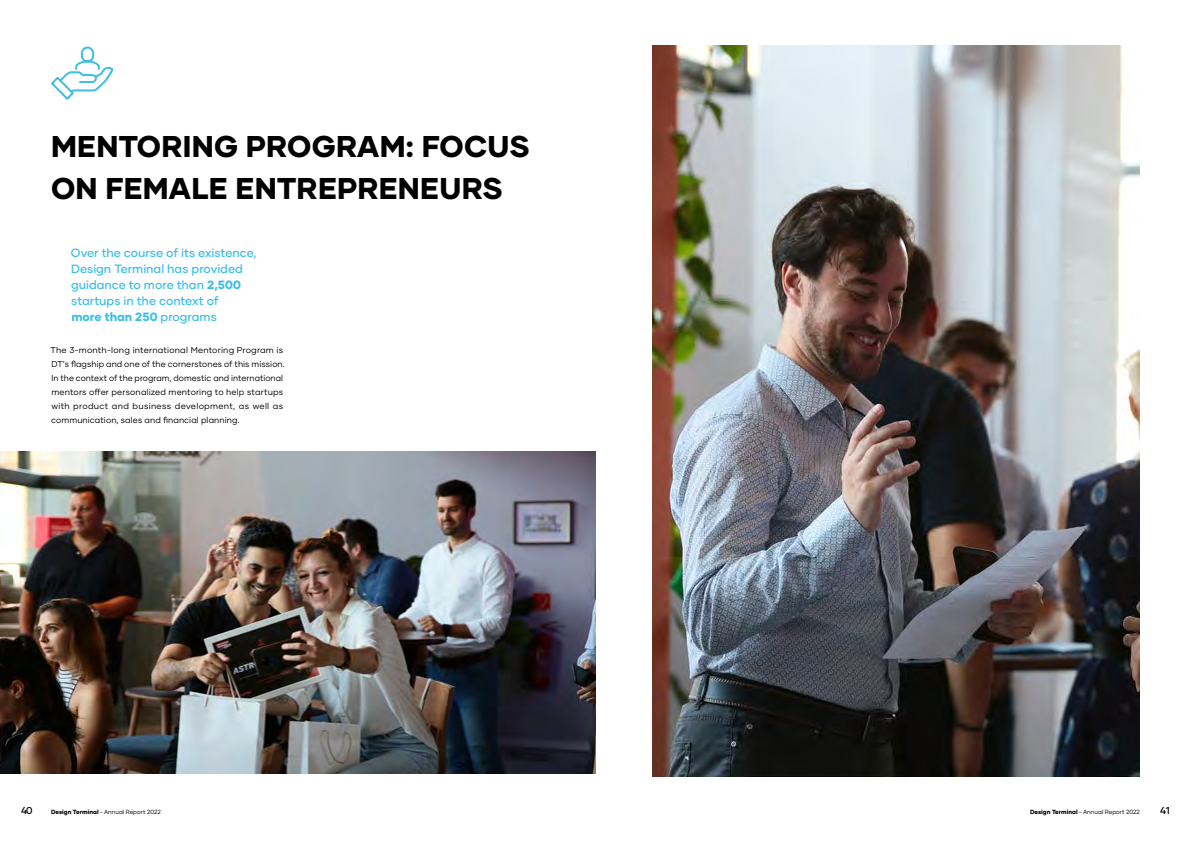
<style>
.page{position:relative;width:1191px;height:842px;background:#fff}
.page>*{position:absolute;margin:0;border:0;box-sizing:border-box;transform-origin:0 0}
.t1{font:800 30px/42px "Gilmer";letter-spacing:.01em;color:#000}
.t2{font:500 12px/16px "Gilmer";letter-spacing:-.005em;color:#3ebee5}
.t3{font:500 10px "Gilmer";color:#000}
.t4{font:8.5px/14px "Gilmer";letter-spacing:.015em;color:#000}
.t5{font:6px "Gilmer";color:#000}
.s1{font-weight:800}
</style>
<div class="page">
<img style="left:0;top:451px;width:595px;height:322px">
<img style="left:652px;top:45px;width:488px;height:732px">
<svg style="left:51px;top:46px;width:63px;height:54px"></svg>
<h1 class="t1" style="left:51px;top:126px;width:480px">MENTORING PROGRAM: FOCUS<br>ON FEMALE ENTREPRENEURS</h1>
<h2 class="t2" style="left:71px;top:245px;width:187px">Over the course of its existence,<br>Design Terminal has provided guidance to more than <span class="s1">2,500 </span>startups in the context of<br><span class="s1">more than 250</span> programs</h2>
<p class="t4" style="left:50px;top:343px;width:236px">The 3-month-long international Mentoring Program is DT’s flagship and one of the cornerstones of this mission.<br>In the context of the program, domestic and international mentors offer personalized mentoring to help startups with product and business development, as well as communication, sales and financial planning.</p>
<p class="t3" style="left:21px;top:804px;width:13px">40</p>
<p class="t5" style="left:51px;top:808px;width:111px"><span class="s1">Design Terminal</span>–Annual Report 2022</p>
<p class="t5" style="left:1030px;top:808px;width:111px"><span class="s1">Design Terminal</span>–Annual Report 2022</p>
<p class="t3" style="left:1160px;top:804px;width:11px">41</p>
</div>
